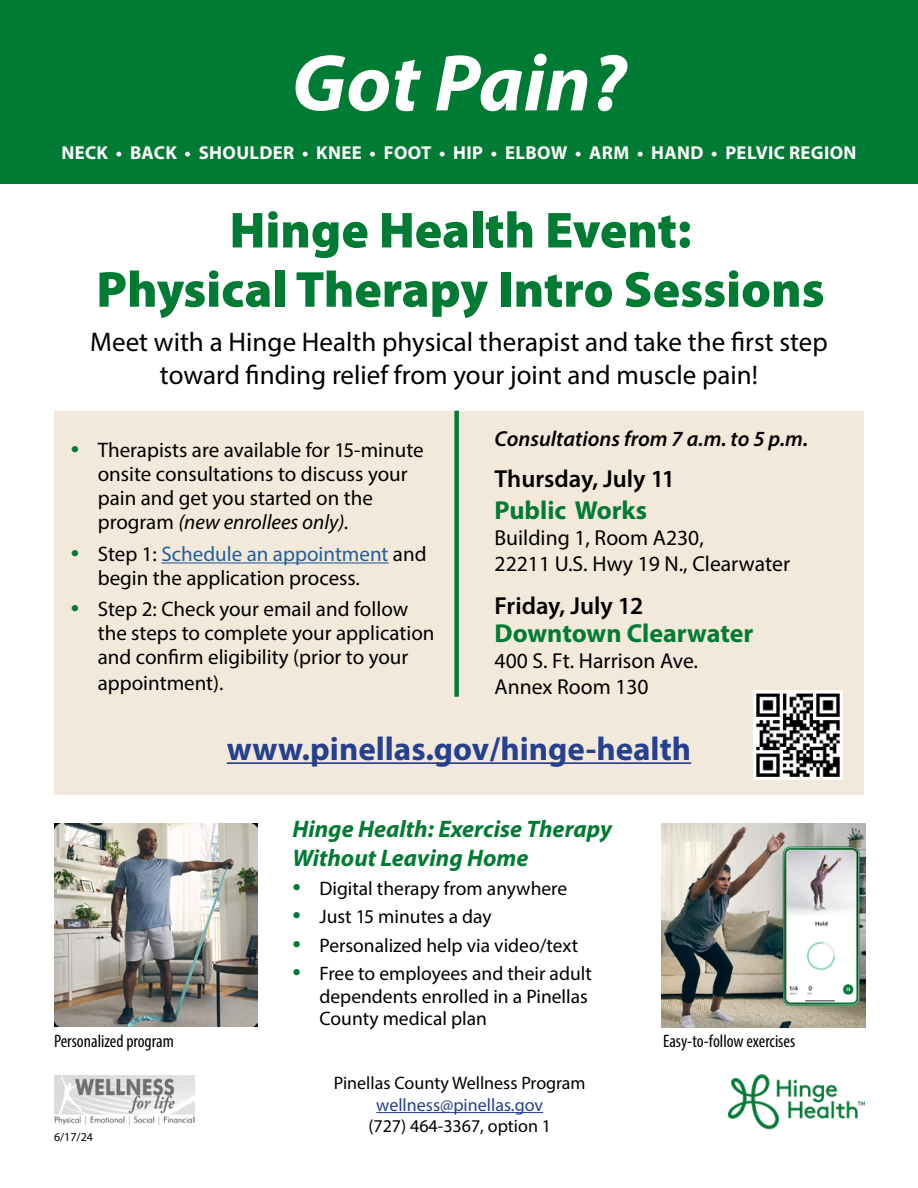
<style>
.page{position:relative;width:918px;height:1188px;background:#fff}
.page>*{position:absolute;margin:0;border:0;box-sizing:border-box;transform-origin:0 0}
.t1{font:italic 700 81px "Myriad Pro";color:#fff}
.H1-title{font:900 51px "Myriad Pro";color:#007b34}
.t2{font:700 33px "Myriad Pro";color:#25408f}
.t3{font:27px/32.4px "Myriad Pro";color:#000;text-align:center}
.t4{font:700 26.1px "Myriad Pro";color:#007b34}
.t5{font:600 24.6px "Myriad Pro";color:#000}
.t6{font:italic 700 24px/28.8px "Myriad Pro";color:#007b34}
.t7{font:21.6px "Myriad Pro";color:#000}
.t8{font:italic 600 21.6px "Myriad Pro";color:#000}
.t9{font:21px/24px "Myriad Pro";color:#000}
.t10{font:19.5px/22.5px "Myriad Pro";color:#000}
.t11{font:700 18.75px "Myriad Pro";letter-spacing:.02em;color:#fff}
.t12{font:18px "Myriad Pro";color:#000}
.t13{font:condensed 18px "Myriad Pro";color:#000}
.t14{font:18px "Myriad Pro";color:#25408f}
.t15{font:12px "Myriad Pro";color:#000}
.s1{font-size:30px;color:#007b34}
.s2{font-style:italic}
.s3{color:#215e9e}
</style>
<div class="page">
<div style="left:54px;top:411px;width:810px;height:384px;background:#f2e9da"></div>
<div style="left:0;top:0;width:918px;height:184px;background:#007b34"></div>
<hr style="left:161px;top:562px;width:228px;height:1px;background:#215e9e">
<img style="left:54px;top:1076px;width:140px;height:49px">
<hr style="left:376px;top:1112px;width:167px;height:1px;background:#25408f">
<hr style="left:227px;top:762px;width:464px;height:2px;background:#25408f">
<img style="left:662px;top:824px;width:203px;height:203px">
<img style="left:54px;top:824px;width:203px;height:202px">
<img style="left:727px;top:1074px;width:138px;height:56px">
<img style="left:753px;top:690px;width:90px;height:90px">
<div style="left:454px;top:411px;width:5px;height:286px;background:#007b34"></div>
<p class="t1" style="left:292px;top:30px;width:336px">Got Pain?</p>
<p class="t11" style="left:61px;top:141px;width:797px">NECK • BACK • SHOULDER • KNEE • FOOT • HIP • ELBOW • ARM • HAND • PELVIC REGION</p>
<h1 class="H1-title" style="left:230px;top:196px;width:463px">Hinge Health Event:</h1>
<h1 class="H1-title" style="left:96px;top:255px;width:730px">Physical Therapy Intro Sessions</h1>
<p class="t3" style="left:90px;top:326px;width:739px">Meet with a Hinge Health physical therapist and take the first step toward finding relief from your joint and muscle pain!</p>
<p class="t9" style="left:98px;top:438px;width:327px;text-indent:-27px"><span class="s1">•</span> Therapists are available for 15-minute onsite consultations to discuss your pain and get you started on the program <span class="s2">(new enrollees only).</span></p>
<p class="t9" style="left:98px;top:542px;width:330px;text-indent:-27px"><span class="s1">•</span> Step 1: <span class="s3">Schedule an appointment</span> and begin the application process.</p>
<p class="t9" style="left:98px;top:597px;width:338px;line-height:24.5px;text-indent:-27px"><span class="s1">•</span> Step 2: Check your email and follow the steps to complete your application and confirm eligibility (prior to your appointment).</p>
<p class="t8" style="left:495px;top:425px;width:315px">Consultations from 7 a.m. to 5 p.m.</p>
<p class="t5" style="left:495px;top:463px;width:182px">Thursday, July 11</p>
<p class="t4" style="left:495px;top:493px;width:154px">Public Works</p>
<p class="t7" style="left:495px;top:524px;width:211px">Building 1, Room A230,</p>
<p class="t7" style="left:495px;top:550px;width:297px">22211 U.S. Hwy 19 N., Clearwater</p>
<p class="t5" style="left:495px;top:590px;width:150px">Friday, July 12</p>
<p class="t4" style="left:495px;top:616px;width:260px">Downtown Clearwater</p>
<p class="t7" style="left:495px;top:648px;width:205px">400 S. Ft. Harrison Ave.</p>
<p class="t7" style="left:495px;top:674px;width:156px">Annex Room 130</p>
<p class="t2" style="left:227px;top:727px;width:466px">www.pinellas.gov/hinge-health</p>
<p class="t6" style="left:292px;top:814px;width:321px">Hinge Health: Exercise Therapy<br>Without Leaving Home</p>
<p class="t10" style="left:292px;top:877px;width:276px"><span class="s1">•</span> Digital therapy from anywhere</p>
<p class="t10" style="left:292px;top:905px;width:201px"><span class="s1">•</span> Just 15 minutes a day</p>
<p class="t10" style="left:292px;top:934px;width:287px"><span class="s1">•</span> Personalized help via video/text</p>
<p class="t10" style="left:319px;top:962px;width:274px;text-indent:-27px"><span class="s1">•</span> Free to employees and their adult dependents enrolled in a Pinellas<br>County medical plan</p>
<p class="t13" style="left:54px;top:1030px;width:121px">Personalized program</p>
<p class="t13" style="left:663px;top:1030px;width:134px">Easy-to-follow exercises</p>
<p class="t15" style="left:54px;top:1130px;width:41px">6/17/24</p>
<p class="t12" style="left:334px;top:1072px;width:253px">Pinellas County Wellness Program</p>
<p class="t14" style="left:376px;top:1094px;width:168px">wellness@pinellas.gov</p>
<p class="t12" style="left:368px;top:1115px;width:184px">(727) 464-3367, option 1</p>
</div>
